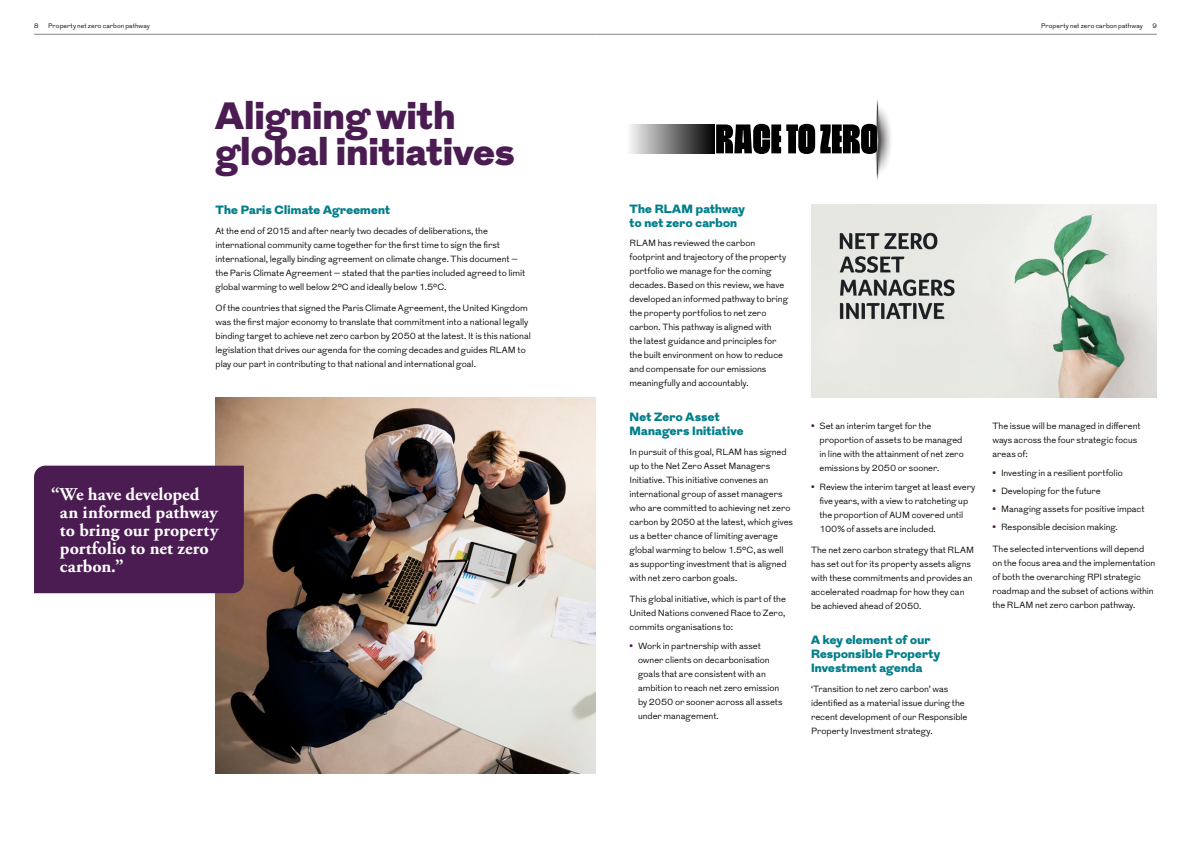
<style>
.page{position:relative;width:1191px;height:842px;background:#fff}
.page>*{position:absolute;margin:0;border:0;box-sizing:border-box;transform-origin:0 0}
.Main_Head_Sans_38pt{font:900 38px/36px "Grot";letter-spacing:.015em;color:#4a1c51}
.Quotes_18pt_White{font:700 18px/18px "Adobe Garamond Pro";color:#fff}
.Paper_Sub_Head_Teal{font:900 12px/14px "Grot";letter-spacing:.02em;color:#007e8a}
.Paper_Body_Light_100{font:300 9px/14px "Grot";letter-spacing:-.005em;color:#000}
.t1{font:300 6.5px "Grot";letter-spacing:.015em;color:#000}
.s1{font-weight:700;color:#4a1c51}
</style>
<div class="page">
<img style="left:215px;top:398px;width:380px;height:376px">
<svg style="left:716px;top:124px;width:153px;height:30px"></svg>
<div style="left:625px;top:124px;width:89px;height:29px;background:linear-gradient(to right,#fff,#020202)"></div>
<img style="left:869px;top:99px;width:22px;height:81px">
<img style="left:811px;top:204px;width:346px;height:194px">
<div style="left:34px;top:466px;width:210px;height:127px;background:#4a1c51"></div>
<hr style="left:34px;top:34px;width:561px;height:1px;background:#878787">
<hr style="left:595px;top:34px;width:562px;height:1px;background:#878787">
<p class="t1" style="left:34px;top:21px;width:6px">8</p>
<p class="t1" style="left:48px;top:21px;width:103px">Property net zero carbon pathway</p>
<p class="t1" style="left:1041px;top:21px;width:103px">Property net zero carbon pathway</p>
<p class="t1" style="left:1152px;top:21px;width:6px">9</p>
<p class="Main_Head_Sans_38pt" style="left:215px;top:99px;width:300px">Aligning with global initiatives</p>
<p class="Paper_Sub_Head_Teal" style="left:215px;top:204px;width:176px">The Paris Climate Agreement</p>
<p class="Paper_Body_Light_100" style="left:215px;top:224px;width:311px">At the end of 2015 and after nearly two decades of deliberations, the international community came together for the first time to sign the first international, legally binding agreement on climate change. This document – the Paris Climate Agreement – stated that the parties included agreed to limit global warming to well below 2°C and ideally below 1.5°C.</p>
<p class="Paper_Body_Light_100" style="left:215px;top:301px;width:317px">Of the countries that signed the Paris Climate Agreement, the United Kingdom was the first major economy to translate that commitment into a national legally binding target to achieve net zero carbon by 2050 at the latest. It is this national legislation that drives our agenda for the coming decades and guides RLAM to play our part in contributing to that national and international goal.</p>
<p class="Quotes_18pt_White" style="left:60px;top:485px;width:160px;text-indent:-9px">“We have developed an informed pathway to bring our property portfolio to net zero carbon.”</p>
<p class="Paper_Sub_Head_Teal" style="left:629px;top:202px;width:117px">The RLAM pathway to net zero carbon</p>
<p class="Paper_Body_Light_100" style="left:629px;top:236px;width:160px">RLAM has reviewed the carbon footprint and trajectory of the property portfolio we manage for the coming decades. Based on this review, we have developed an informed pathway to bring the property portfolios to net zero carbon. This pathway is aligned with<br>the latest guidance and principles for the built environment on how to reduce and compensate for our emissions meaningfully and accountably.</p>
<p class="Paper_Sub_Head_Teal" style="left:629px;top:411px;width:115px">Net Zero Asset<br>Managers Initiative</p>
<p class="Paper_Body_Light_100" style="left:629px;top:445px;width:165px">In pursuit of this goal, RLAM has signed up to the Net Zero Asset Managers Initiative. This initiative convenes an international group of asset managers who are committed to achieving net zero carbon by 2050 at the latest, which gives us a better chance of limiting average global warming to below 1.5°C, as well as supporting investment that is aligned with net zero carbon goals.</p>
<p class="Paper_Body_Light_100" style="left:629px;top:592px;width:158px;text-align:justify">This global initiative, which is part of the United Nations convened Race to Zero, commits organisations to:</p>
<p class="Paper_Body_Light_100" style="left:638px;top:639px;width:146px;text-indent:-9px"><span class="s1">•</span> Work in partnership with asset owner clients on decarbonisation goals that are consistent with an ambition to reach net zero emission by 2050 or sooner across all assets under management.</p>
<p class="Paper_Body_Light_100" style="left:819px;top:420px;width:146px;text-indent:-9px"><span class="s1">•</span> Set an interim target for the proportion of assets to be managed in line with the attainment of net zero emissions by 2050 or sooner.</p>
<p class="Paper_Body_Light_100" style="left:819px;top:480px;width:157px;text-indent:-9px"><span class="s1">•</span> Review the interim target at least every five years, with a view to ratcheting up the proportion of AUM covered until 100% of assets are included.</p>
<p class="Paper_Body_Light_100" style="left:811px;top:543px;width:165px">The net zero carbon strategy that RLAM has set out for its property assets aligns with these commitments and provides an accelerated roadmap for how they can be achieved ahead of 2050.</p>
<p class="Paper_Sub_Head_Teal" style="left:811px;top:633px;width:131px">A key element of our<br>Responsible Property<br>Investment agenda</p>
<p class="Paper_Body_Light_100" style="left:811px;top:682px;width:158px">‘Transition to net zero carbon’ was identified as a material issue during the recent development of our Responsible Property Investment strategy.</p>
<p class="Paper_Body_Light_100" style="left:992px;top:420px;width:150px">The issue will be managed in different ways across the four strategic focus areas of:</p>
<p class="Paper_Body_Light_100" style="left:992px;top:466px;width:132px"><span class="s1">•</span> Investing in a resilient portfolio</p>
<p class="Paper_Body_Light_100" style="left:992px;top:484px;width:110px"><span class="s1">•</span> Developing for the future</p>
<p class="Paper_Body_Light_100" style="left:992px;top:502px;width:154px"><span class="s1">•</span> Managing assets for positive impact</p>
<p class="Paper_Body_Light_100" style="left:992px;top:521px;width:127px"><span class="s1">•</span> Responsible decision making.</p>
<p class="Paper_Body_Light_100" style="left:992px;top:542px;width:164px">The selected interventions will depend on the focus area and the implementation of both the overarching RPI strategic roadmap and the subset of actions within the RLAM net zero carbon pathway.</p>
</div>
